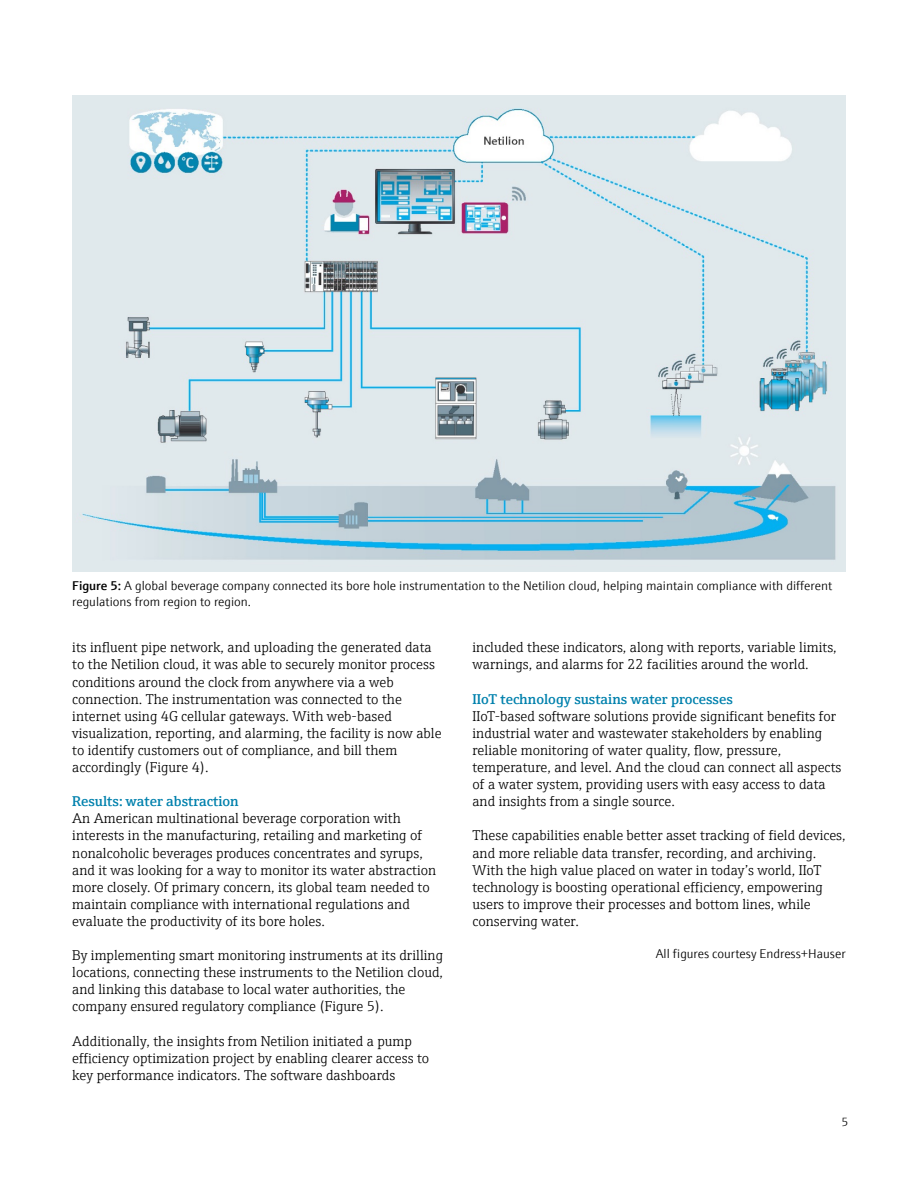
<style>
.page{position:relative;width:918px;height:1188px;background:#fff}
.page>*{position:absolute;margin:0;border:0;box-sizing:border-box;transform-origin:0 0}
.t1{font:300 14.25px/17.1px "E+H Serif";color:#000}
.t2{font:600 14.25px "E+H Serif";color:#0081ad}
.t3{font:300 12.75px/15.3px "E+H Sans";color:#000}
.t4{font:300 12px "E+H Serif";color:#000}
.s1{font-weight:600}
</style>
<div class="page">
<img style="left:72px;top:95px;width:774px;height:477px">
<p class="t3" style="left:72px;top:577px;width:761px"><span class="s1">Figure 5:</span> A global beverage company connected its bore hole instrumentation to the Netilion cloud, helping maintain compliance with different regulations from region to region.</p>
<p class="t1" style="left:72px;top:638px;width:371px">its influent pipe network, and uploading the generated data to the Netilion cloud, it was able to securely monitor process conditions around the clock from anywhere via a web connection. The instrumentation was connected to the internet using 4G cellular gateways. With web-based visualization, reporting, and alarming, the facility is now able to identify customers out of compliance, and bill them accordingly (Figure 4).</p>
<p class="t2" style="left:72px;top:790px;width:168px">Results: water abstraction</p>
<p class="t1" style="left:72px;top:809px;width:366px">An American multinational beverage corporation with interests in the manufacturing, retailing and marketing of nonalcoholic beverages produces concentrates and syrups, and it was looking for a way to monitor its water abstraction more closely. Of primary concern, its global team needed to maintain compliance with international regulations and evaluate the productivity of its bore holes.</p>
<p class="t1" style="left:72px;top:946px;width:372px">By implementing smart monitoring instruments at its drilling locations, connecting these instruments to the Netilion cloud, and linking this database to local water authorities, the company ensured regulatory compliance (Figure 5).</p>
<p class="t1" style="left:72px;top:1031px;width:358px">Additionally, the insights from Netilion initiated a pump efficiency optimization project by enabling clearer access to key performance indicators. The software dashboards</p>
<p class="t1" style="left:472px;top:638px;width:366px">included these indicators, along with reports, variable limits, warnings, and alarms for 22 facilities around the world.</p>
<p class="t2" style="left:472px;top:688px;width:262px">IIoT technology sustains water processes</p>
<p class="t1" style="left:472px;top:706px;width:370px">IIoT-based software solutions provide significant benefits for industrial water and wastewater stakeholders by enabling reliable monitoring of water quality, flow, pressure, temperature, and level. And the cloud can connect all aspects of a water system, providing users with easy access to data and insights from a single source.</p>
<p class="t1" style="left:472px;top:826px;width:375px">These capabilities enable better asset tracking of field devices, and more reliable data transfer, recording, and archiving.<br>With the high value placed on water in today’s world, IIoT technology is boosting operational efficiency, empowering users to improve their processes and bottom lines, while conserving water.</p>
<p class="t3" style="left:656px;top:945px;width:191px">All figures courtesy Endress+Hauser</p>
<p class="t4" style="left:841px;top:1113px;width:8px">5</p>
</div>
